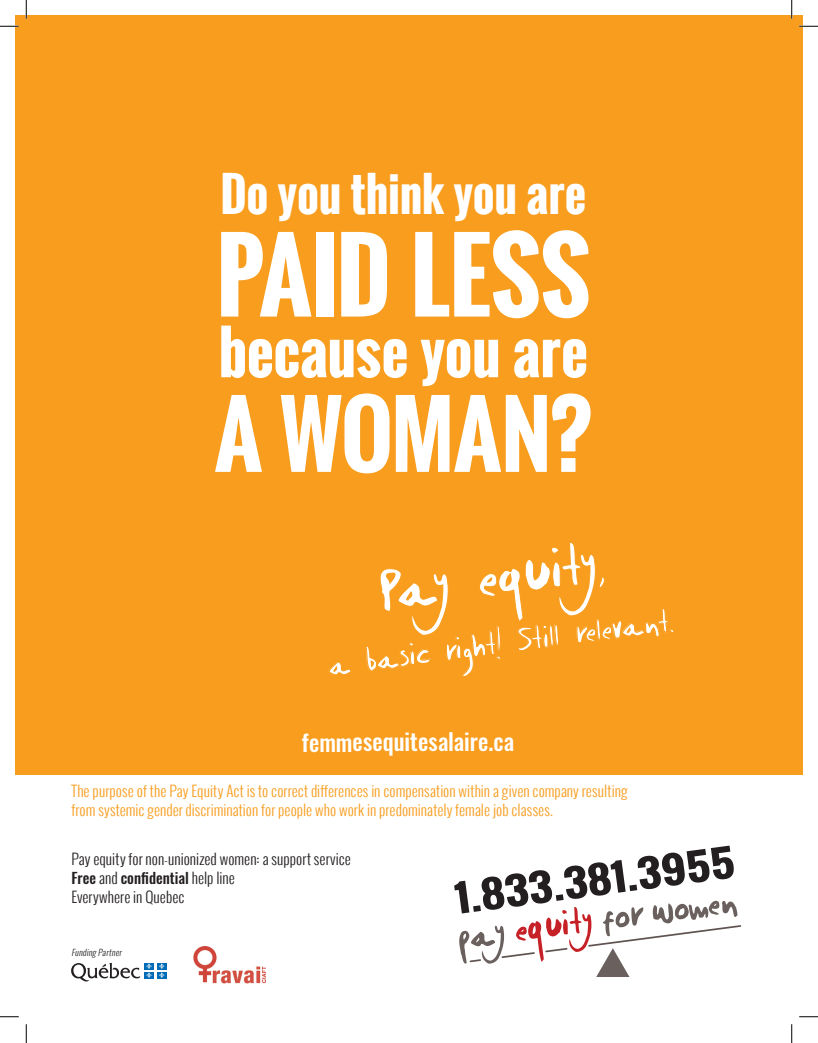
<style>
.page{position:relative;width:818px;height:1043px;background:#fff}
.page>*{position:absolute;margin:0;border:0;box-sizing:border-box;transform-origin:0 0}
.t1{font:700 96.25px "Oswald";letter-spacing:-.005em;color:#fff}
.t2{font:700 87.5px "Oswald";letter-spacing:-.01em;color:#fff}
.t3{font:700 58.75px "Oswald";letter-spacing:-.005em;color:#fff}
.t4{font:58px "dwerneck";color:#fff}
.t5{font:700 46.25px "Oswald";letter-spacing:-.005em;color:#fff}
.t6{font:31.88px "dwerneck";color:#fff}
.t7{font:500 23.12px "Oswald";letter-spacing:-.01em;color:#fff}
.t8{font:300 14.88px/18.6px "Oswald";letter-spacing:.005em;color:#f89d1e}
.t9{font:300 14.88px/18.6px "Oswald";color:#231f20}
.t10{font:italic 300 8.75px "Oswald";color:#231f20}
.s1{font-size:46.38px}
.s2{font-weight:500}
</style>
<div class="page">
<div style="left:15px;top:15px;width:787px;height:759px;background:#f89d1e"></div>
<svg style="left:454px;top:845px;width:287px;height:132px"></svg>
<svg style="left:71px;top:962px;width:69px;height:19px"></svg>
<div style="left:144px;top:963px;width:10px;height:6px;background:#006cb7"></div>
<div style="left:157px;top:963px;width:10px;height:6px;background:#006cb7"></div>
<div style="left:144px;top:972px;width:10px;height:6px;background:#006cb7"></div>
<svg style="left:146px;top:963px;width:6px;height:14px"></svg>
<div style="left:157px;top:972px;width:10px;height:6px;background:#006cb7"></div>
<svg style="left:159px;top:963px;width:5px;height:14px"></svg>
<img style="left:194px;top:946px;width:71px;height:37px">
<svg style="left:0;top:25px;width:19px;height:2px"></svg>
<svg style="left:799px;top:25px;width:19px;height:2px"></svg>
<svg style="left:0;top:1016px;width:19px;height:1px"></svg>
<svg style="left:799px;top:1016px;width:19px;height:1px"></svg>
<svg style="left:25px;top:0;width:2px;height:19px"></svg>
<svg style="left:25px;top:1024px;width:2px;height:18px"></svg>
<svg style="left:790px;top:0;width:2px;height:19px"></svg>
<svg style="left:791px;top:1024px;width:1px;height:18px"></svg>
<p class="t5" style="left:220px;top:160px;width:367px">Do you think you are</p>
<p class="t1" style="left:216px;top:203px;width:375px">PAID LESS</p>
<p class="t3" style="left:218px;top:308px;width:371px">because you are</p>
<p class="t2" style="left:215px;top:369px;width:378px">A WOMAN?</p>
<p class="t4" style="left:376px;top:558px;width:227px;rotate:-8deg">Pay e<span class="s1">q</span>uity,</p>
<p class="t6" style="left:326px;top:644px;width:349px;rotate:-7deg">a basic right! Still relevant.</p>
<p class="t7" style="left:302px;top:729px;width:214px">femmesequitesalaire.ca</p>
<p class="t8" style="left:71px;top:781px;width:557px">The purpose of the Pay Equity Act is to correct differences in compensation within a given company resulting from systemic gender discrimination for people who work in predominately female job classes.</p>
<p class="t9" style="left:71px;top:849px;width:281px">Pay equity for non-unionized women: a support service<br><span class="s2">Free</span> and <span class="s2">confidential</span> help line<br>Everywhere in Quebec</p>
<p class="t10" style="left:71px;top:946px;width:54px">FundingPartner</p>
</div>
